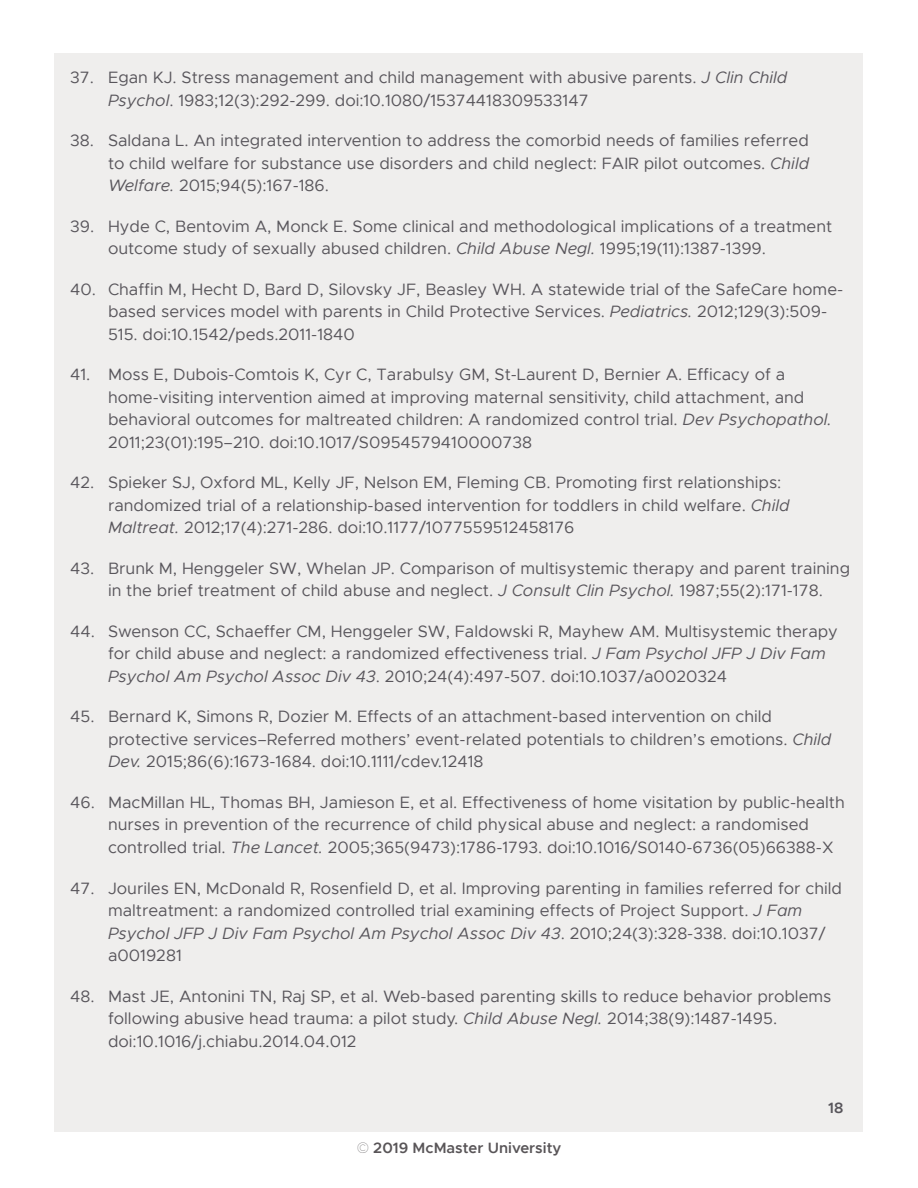
<style>
.page{position:relative;width:918px;height:1188px;background:#fff}
.page>*{position:absolute;margin:0;border:0;box-sizing:border-box;transform-origin:0 0}
.t1{font:16.5px/22.5px "Metropolis";color:#58555b}
.t2{font:600 15px "Metropolis";color:#595558}
.t3{font:600 15px "Metropolis";color:#58555b}
.s1{font-style:italic}
.s2{font-family:"Montserrat";font-weight:100}
</style>
<div class="page">
<div style="left:55px;top:53px;width:808px;height:1079px;background:#efeeed"></div>
<p class="t1" style="left:108px;top:66px;width:681px;text-indent:-38px">37. Egan KJ. Stress management and child management with abusive parents. <span class="s1">J Clin Child<br>Psychol</span>. 1983;12(3):292-299. doi:10.1080/15374418309533147</p>
<p class="t1" style="left:108px;top:129px;width:703px;text-align:justify;text-indent:-38px">38. Saldana L. An integrated intervention to address the comorbid needs of families referred to child welfare for substance use disorders and child neglect: FAIR pilot outcomes. <span class="s1">Child Welfare.</span> 2015;94(5):167-186.</p>
<p class="t1" style="left:108px;top:215px;width:726px;text-indent:-38px">39. Hyde C, Bentovim A, Monck E. Some clinical and methodological implications of a treatment outcome study of sexually abused children. <span class="s1">Child Abuse Negl.</span> 1995;19(11):1387-1399.</p>
<p class="t1" style="left:108px;top:278px;width:737px;text-indent:-38px">40. Chaffin M, Hecht D, Bard D, Silovsky JF, Beasley WH. A statewide trial of the SafeCare home&shy;based services model with parents in Child Protective Services. <span class="s1">Pediatrics.</span> 2012;129(3):509-<br>515. doi:10.1542/peds.2011-1840</p>
<p class="t1" style="left:108px;top:363px;width:725px;text-indent:-38px">41. Moss E, Dubois-Comtois K, Cyr C, Tarabulsy GM, St-Laurent D, Bernier A. Efficacy of a home-visiting intervention aimed at improving maternal sensitivity, child attachment, and behavioral outcomes for maltreated children: A randomized control trial. <span class="s1">Dev Psychopathol.<br></span>2011;23(01):195–210. doi:10.1017/S0954579410000738</p>
<p class="t1" style="left:108px;top:471px;width:683px;text-indent:-38px">42. Spieker SJ, Oxford ML, Kelly JF, Nelson EM, Fleming CB. Promoting first relationships: randomized trial of a relationship-based intervention for toddlers in child welfare. <span class="s1">Child<br>Maltreat.</span> 2012;17(4):271-286. doi:10.1177/1077559512458176</p>
<p class="t1" style="left:108px;top:557px;width:744px;text-indent:-38px">43. Brunk M, Henggeler SW, Whelan JP. Comparison of multisystemic therapy and parent training in the brief treatment of child abuse and neglect. <span class="s1">J Consult Clin Psychol.</span> 1987;55(2):171-178.</p>
<p class="t1" style="left:108px;top:620px;width:732px;text-indent:-38px">44. Swenson CC, Schaeffer CM, Henggeler SW, Faldowski R, Mayhew AM. Multisystemic therapy for child abuse and neglect: a randomized effectiveness trial. <span class="s1">J Fam Psychol JFP J Div Fam<br>Psychol Am Psychol Assoc Div 43</span>. 2010;24(4):497-507. doi:10.1037/a0020324</p>
<p class="t1" style="left:108px;top:706px;width:725px;text-indent:-38px">45. Bernard K, Simons R, Dozier M. Effects of an attachment-based intervention on child protective services–Referred mothers’ event-related potentials to children’s emotions. <span class="s1">Child<br>Dev.</span> 2015;86(6):1673-1684. doi:10.1111/cdev.12418</p>
<p class="t1" style="left:108px;top:791px;width:738px;text-indent:-38px">46. MacMillan HL, Thomas BH, Jamieson E, et al. Effectiveness of home visitation by public-health nurses in prevention of the recurrence of child physical abuse and neglect: a randomised controlled trial. <span class="s1">The Lancet.</span> 2005;365(9473):1786-1793. doi:10.1016/S0140-6736(05)66388-X</p>
<p class="t1" style="left:108px;top:877px;width:736px;text-indent:-38px">47. Jouriles EN, McDonald R, Rosenfield D, et al. Improving parenting in families referred for child maltreatment: a randomized controlled trial examining effects of Project Support. <span class="s1">J Fam Psychol JFP J Div Fam Psychol Am Psychol Assoc Div 43</span>. 2010;24(3):328-338. doi:10.1037/ a0019281</p>
<p class="t1" style="left:108px;top:985px;width:725px;text-indent:-38px">48. Mast JE, Antonini TN, Raj SP, et al. Web-based parenting skills to reduce behavior problems following abusive head trauma: a pilot study. <span class="s1">Child Abuse Negl.</span> 2014;38(9):1487-1495. doi:10.1016/j.chiabu.2014.04.012</p>
<p class="t2" style="left:357px;top:1139px;width:206px"><span class="s2">©</span> 2019 McMaster University</p>
<p class="t3" style="left:828px;top:1098px;width:17px">18</p>
</div>
